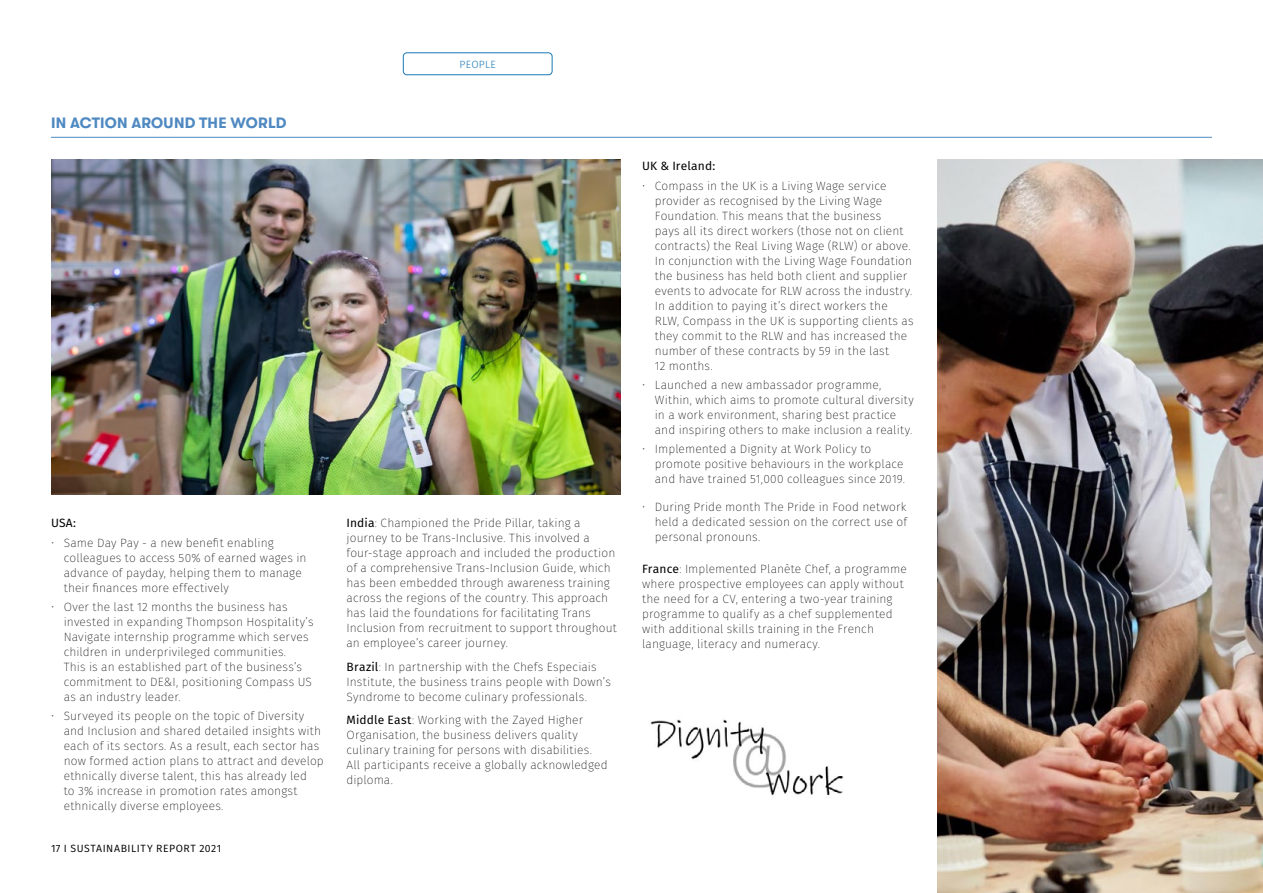
<style>
.page{position:relative;width:1263px;height:893px;background:#fff}
.page>*{position:absolute;margin:0;border:0;box-sizing:border-box;transform-origin:0 0}
.t1{font:700 15px "GT Walsheim";letter-spacing:.015em;color:#4f89c1}
.t2{font:200 12px/15px "Fira Sans";letter-spacing:.01em;color:#000}
.t3{font:12px "Fira Sans";letter-spacing:.01em;color:#000}
.t4{font:10.5px "Fira Sans";letter-spacing:.055em;color:#000}
.t5{font:300 10.5px "Fira Sans";letter-spacing:.025em;color:#1a78b6}
.s1{font-weight:400}
</style>
<div class="page">
<hr style="left:51px;top:137px;width:1161px;height:1px;background:#4f89c1">
<img style="left:51px;top:159px;width:570px;height:336px">
<img style="left:938px;top:159px;width:325px;height:734px">
<img style="left:650px;top:719px;width:194px;height:76px">
<div style="left:403px;top:52px;width:149px;height:23px;border:1px solid #1a78b6;border-radius:4px"></div>
<p class="t1" style="left:51px;top:115px;width:237px">IN ACTION AROUND THE WORLD</p>
<p class="t5" style="left:459px;top:57px;width:38px">PEOPLE</p>
<p class="t3" style="left:51px;top:514px;width:27px">USA:</p>
<p class="t2" style="left:64px;top:535px;width:244px;text-indent:-13px">• Same Day Pay - a new benefit enabling colleagues to access 50% of earned wages in advance of payday, helping them to manage their finances more effectively</p>
<p class="t2" style="left:64px;top:599px;width:251px;text-indent:-13px">• Over the last 12 months the business has invested in expanding Thompson Hospitality’s Navigate internship programme which serves children in underprivileged communities.<br>This is an established part of the business’s commitment to DE&amp;I, positioning Compass US as an industry leader.</p>
<p class="t2" style="left:64px;top:708px;width:261px;text-indent:-13px">• Surveyed its people on the topic of Diversity and Inclusion and shared detailed insights with each of its sectors. As a result, each sector has now formed action plans to attract and develop ethnically diverse talent, this has already led<br>to 3% increase in promotion rates amongst ethnically diverse employees.</p>
<p class="t4" style="left:51px;top:840px;width:172px">17 I SUSTAINABILITY REPORT 2021</p>
<p class="t2" style="left:347px;top:516px;width:272px"><span class="s1">India</span>: Championed the Pride Pillar, taking a journey to be Trans-Inclusive. This involved a four-stage approach and included the production of a comprehensive Trans-Inclusion Guide, which has been embedded through awareness training across the regions of the country. This approach has laid the foundations for facilitating Trans Inclusion from recruitment to support throughout an employee’s career journey.</p>
<p class="t2" style="left:347px;top:659px;width:266px"><span class="s1">Brazil</span>: In partnership with the Chefs Especiais<br>Institute, the business trains people with Down’s<br>Syndrome to become culinary professionals.</p>
<p class="t2" style="left:347px;top:713px;width:263px"><span class="s1">Middle East</span>: Working with the Zayed Higher Organisation, the business delivers quality culinary training for persons with disabilities.<br>All participants receive a globally acknowledged diploma.</p>
<p class="t3" style="left:642px;top:157px;width:75px">UK &amp; Ireland:</p>
<p class="t2" style="left:655px;top:178px;width:260px;text-indent:-13px">• Compass in the UK is a Living Wage service provider as recognised by the Living Wage Foundation. This means that the business<br>pays all its direct workers (those not on client contracts) the Real Living Wage (RLW) or above.<br>In conjunction with the Living Wage Foundation the business has held both client and supplier events to advocate for RLW across the industry.<br>In addition to paying it’s direct workers the RLW, Compass in the UK is supporting clients as they commit to the RLW and has increased the number of these contracts by 59 in the last<br>12 months.</p>
<p class="t2" style="left:655px;top:377px;width:261px;text-indent:-13px">• Launched a new ambassador programme, Within, which aims to promote cultural diversity in a work environment, sharing best practice and inspiring others to make inclusion a reality.</p>
<p class="t2" style="left:655px;top:441px;width:252px;text-indent:-13px">• Implemented a Dignity at Work Policy to promote positive behaviours in the workplace and have trained 51,000 colleagues since 2019.</p>
<p class="t2" style="left:655px;top:499px;width:254px;text-align:justify;text-indent:-13px">• During Pride month The Pride in Food network held a dedicated session on the correct use of personal pronouns.</p>
<p class="t2" style="left:642px;top:561px;width:266px"><span class="s1">France</span>: Implemented Planète Chef, a programme where prospective employees can apply without the need for a CV, entering a two-year training programme to qualify as a chef supplemented with additional skills training in the French language, literacy and numeracy.</p>
</div>
